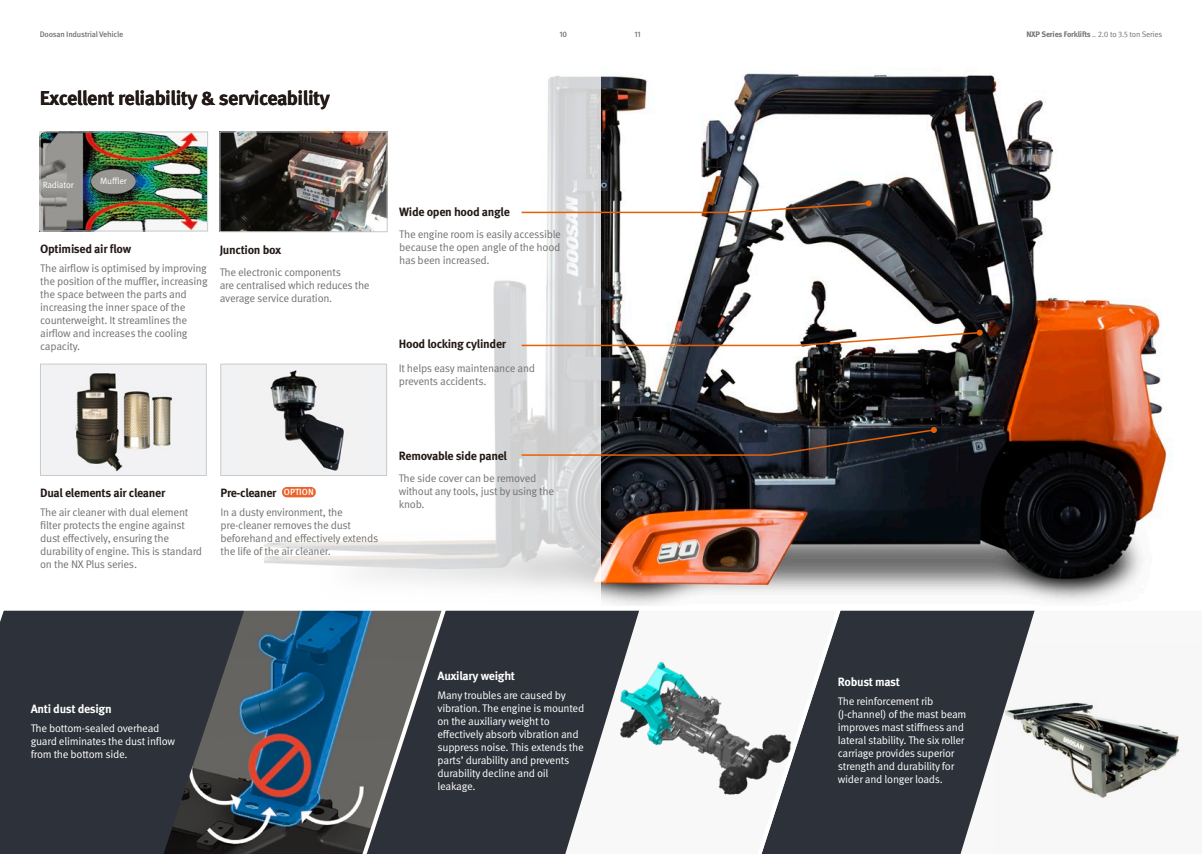
<style>
.page{position:relative;width:1202px;height:854px;background:#fff}
.page>*{position:absolute;margin:0;border:0;box-sizing:border-box;transform-origin:0 0}
.t1{font:700 20px "Meta Pro";letter-spacing:-.025em;color:#231916}
.t2{font:700 12px "Meta Pro";letter-spacing:-.025em;color:#231916}
.t3{font:700 12px "Meta Pro";letter-spacing:-.025em;color:#fff}
.t4{font:700 12px "Meta Pro";letter-spacing:-.025em;color:#fff;scale:.96 1}
.t5{font:11px/13px "Meta Pro";letter-spacing:-.025em;color:#727272}
.t6{font:11px/13px "Meta Pro";letter-spacing:-.025em;color:#fff}
.t7{font:11px/13.2px "Meta Pro";letter-spacing:-.025em;color:#fff;scale:.96 1}
.t8{font:9px "Meta Pro";letter-spacing:-.025em;color:#fff}
.t9{font:500 8.9px "Meta Pro";color:#fff}
.t10{font:700 8px "Meta Pro";letter-spacing:-.025em;color:#727272}
.t11{font:500 8px "Meta Pro";letter-spacing:-.025em;color:#727272}
.s1{font-weight:400}
</style>
<div class="page">
<img style="left:601px;top:73px;width:570px;height:532px">
<svg style="left:188px;top:76px;width:413px;height:516px"></svg>
<svg style="left:520px;top:200px;width:352px;height:14px"></svg>
<svg style="left:520px;top:427px;width:417px;height:29px;background:#474446"></svg>
<svg style="left:520px;top:329px;width:463px;height:18px"></svg>
<div style="left:562px;top:608px;width:319px;height:245px;background:#f8f8f8"></div>
<img style="left:639px;top:661px;width:103px;height:134px">
<img style="left:222px;top:134px;width:163px;height:96px">
<div style="left:220px;top:132px;width:167px;height:100px;border:1px solid #c9cacb"></div>
<img style="left:42px;top:134px;width:164px;height:95px">
<div style="left:40px;top:132px;width:168px;height:99px;border:1px solid #c9cacb"></div>
<svg style="left:244px;top:610px;width:114px;height:243px;background:#33536c"></svg>
<svg style="left:1035px;top:700px;width:145px;height:99px"></svg>
<svg style="left:504px;top:610px;width:135px;height:243px;fill:#2d3139"></svg>
<svg style="left:358px;top:610px;width:146px;height:243px;background:#44474c"></svg>
<svg style="left:0;top:610px;width:244px;height:243px;background:#32363c"></svg>
<svg style="left:846px;top:610px;width:189px;height:243px;fill:#2d3139"></svg>
<svg style="left:742px;top:598px;width:104px;height:255px"></svg>
<hr style="left:0;top:606px;width:1202px;height:4px;background:#fff">
<div style="left:40px;top:364px;width:166px;height:111px;background:#f1f2f4"></div>
<img style="left:75px;top:373px;width:98px;height:99px">
<div style="left:40px;top:364px;width:167px;height:111px;border:1px solid #c9cacb"></div>
<div style="left:221px;top:364px;width:166px;height:111px;background:#f1f2f4"></div>
<img style="left:270px;top:370px;width:74px;height:101px">
<div style="left:220px;top:364px;width:167px;height:111px;border:1px solid #c9cacb"></div>
<div style="left:282px;top:487px;width:34px;height:10px;background:#ea642d;border-radius:5px"></div>
<p class="t11" style="left:40px;top:29px;width:85px">Doosan Industrial Vehicle</p>
<p class="t11" style="left:560px;top:29px;width:9px">10</p>
<p class="t11" style="left:635px;top:29px;width:8px">11</p>
<p class="t10" style="left:1026px;top:29px;width:138px">NXP Series Forklifts <span class="s1">_ 2.0 to 3.5 ton Series</span></p>
<h1 class="t1" style="left:40px;top:85px;width:292px">Excellent reliability &amp; serviceability</h1>
<p class="t8" style="left:43px;top:179px;width:33px">Radiator</p>
<p class="t8" style="left:100px;top:175px;width:28px">Muffler</p>
<p class="t2" style="left:40px;top:241px;width:92px">Optimised air flow</p>
<p class="t5" style="left:40px;top:261px;width:169px">The airflow is optimised by improving the position of the muffler, increasing the space between the parts and increasing the inner space of the counterweight. It streamlines the airflow and increases the cooling capacity.</p>
<p class="t2" style="left:220px;top:242px;width:63px">Junction box</p>
<p class="t5" style="left:220px;top:265px;width:152px">The electronic components<br>are centralised which reduces the average service duration.</p>
<p class="t2" style="left:399px;top:204px;width:112px">Wide open hood angle</p>
<p class="t5" style="left:399px;top:227px;width:163px;text-align:justify">The engine room is easily accessible because the open angle of the hood has been increased.</p>
<p class="t2" style="left:399px;top:336px;width:109px">Hood locking cylinder</p>
<p class="t5" style="left:399px;top:361px;width:138px">It helps easy maintenance and prevents accidents.</p>
<p class="t2" style="left:40px;top:485px;width:127px">Dual elements air cleaner</p>
<p class="t5" style="left:40px;top:506px;width:164px">The air cleaner with dual element filter protects the engine against dust effectively, ensuring the durability of engine. This is standard on the NX Plus series.</p>
<p class="t2" style="left:220px;top:485px;width:57px">Pre-cleaner</p>
<p class="t5" style="left:220px;top:506px;width:159px">In a dusty environment, the pre-cleaner removes the dust beforehand and effectively extends the life of the air cleaner.</p>
<p class="t9" style="left:284px;top:486px;width:31px">OPTION</p>
<p class="t2" style="left:399px;top:447px;width:110px">Removable side panel</p>
<p class="t5" style="left:399px;top:471px;width:157px">The side cover can be removed without any tools, just by using the knob.</p>
<p class="t3" style="left:31px;top:701px;width:82px">Anti dust design</p>
<p class="t6" style="left:31px;top:721px;width:146px">The bottom-sealed overhead guard eliminates the dust inflow from the bottom side.</p>
<p class="t3" style="left:437px;top:668px;width:79px">Auxilary weight</p>
<p class="t6" style="left:437px;top:689px;width:148px">Many troubles are caused by vibration. The engine is mounted on the auxiliary weight to effectively absorb vibration and suppress noise. This extends the parts’ durability and prevents durability decline and oil leakage.</p>
<p class="t3" style="left:838px;top:673px;width:64px">Robust mast</p>
<p class="t6" style="left:838px;top:694px;width:130px">The reinforcement rib (J-channel) of the mast beam improves mast stiffness and lateral stability. The six roller carriage provides superior strength and durability for wider and longer loads.</p>
<p class="t4" style="left:860px;top:709px;width:126px">Counterweight rear cover</p>
<p class="t7" style="left:860px;top:733px;width:118px">Easy to check and rep ace th muffler.</p>
<p class="t7" style="left:890px;top:746px;width:11px">f</p>
</div>
